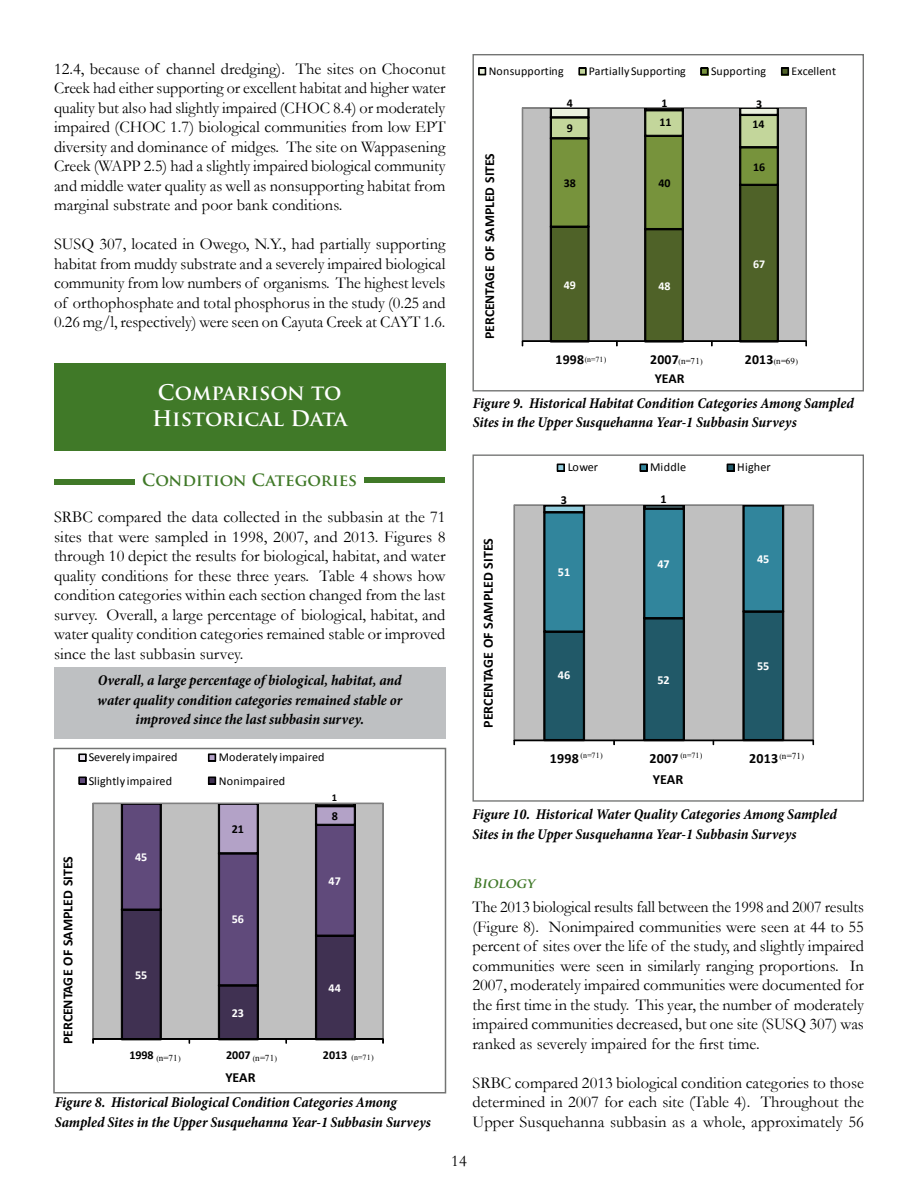
<style>
.page{position:relative;width:918px;height:1188px;background:#fff}
.page>*{position:absolute;margin:0;border:0;box-sizing:border-box;transform-origin:0 0}
.t1{font:700 21px/25.5px "Trajan Pro";color:#fff}
.t2{font:16.5px/19.5px "Garamond";color:#000;text-align:justify}
.t3{font:700 16.5px "Trajan Pro";color:#407928}
.t4{font:italic 700 condensed 15px/19.5px "Minion Pro";letter-spacing:-.005em;color:#000}
.t5{font:700 13.95px "Calibri";color:#000}
.t6{font:700 13.8px "Calibri";letter-spacing:.005em;color:#000}
.t7{font:italic 700 13.5px "Trajan Pro";color:#407928}
.t8{font:12.15px "Calibri";letter-spacing:.02em;color:#000}
.t9{font:700 12.15px "Calibri";letter-spacing:-.005em;color:#fff}
.t10{font:700 12.15px "Calibri";letter-spacing:-.005em;color:#000}
.t11{font:12.15px "Calibri";color:#000}
.t12{font:12px "Calibri";letter-spacing:.02em;color:#000}
.t13{font:700 12px "Calibri";letter-spacing:-.005em;color:#000}
.t14{font:700 12px "Calibri";color:#fff}
.t15{font:700 10.5px "Calibri";color:#000}
.t16{font:9.15px "Times New Roman";color:#000}
.t17{font:9px "Times New Roman";color:#000}
.t18{font:7.95px "Times New Roman";color:#000}
.t19{font:7.8px "Times New Roman";color:#000}
.s1{font-size:7.8px}
.s2{font-size:7.95px}
</style>
<div class="page">
<svg style="left:92px;top:802px;width:292px;height:237px;background:#b6b6b6"></svg>
<div style="left:93px;top:1038px;width:290px;height:2px;border:1px solid #000"></div>
<svg style="left:121px;top:804px;width:235px;height:240px;background:#857d8f"></svg>
<svg style="left:78px;top:753px;width:9px;height:9px"></svg>
<svg style="left:207px;top:753px;width:10px;height:9px"></svg>
<svg style="left:78px;top:776px;width:9px;height:9px"></svg>
<svg style="left:207px;top:776px;width:10px;height:9px"></svg>
<div style="left:53px;top:748px;width:393px;height:345px;border:2px solid #737473"></div>
<div style="left:54px;top:363px;width:392px;height:88px;background:#407928"></div>
<div style="left:54px;top:668px;width:392px;height:72px;background:#bec0c2"></div>
<div style="left:364px;top:477px;width:82px;height:6px;background:#407928"></div>
<div style="left:54px;top:479px;width:81px;height:5px;background:#407928"></div>
<svg style="left:513px;top:504px;width:302px;height:238px;background:#b7b7b7"></svg>
<div style="left:514px;top:740px;width:300px;height:1px;border:1px solid #000"></div>
<svg style="left:544px;top:506px;width:240px;height:239px;background:#708e97"></svg>
<svg style="left:556px;top:463px;width:9px;height:9px"></svg>
<svg style="left:639px;top:463px;width:9px;height:9px"></svg>
<svg style="left:726px;top:463px;width:9px;height:9px"></svg>
<div style="left:473px;top:454px;width:391px;height:348px;border:1px solid #737473"></div>
<svg style="left:521px;top:107px;width:286px;height:236px;background:#b7b7b7"></svg>
<div style="left:522px;top:341px;width:285px;height:1px;border:1px solid #000"></div>
<svg style="left:550px;top:108px;width:228px;height:238px;background:#8c9678"></svg>
<svg style="left:478px;top:67px;width:9px;height:9px"></svg>
<svg style="left:578px;top:67px;width:9px;height:9px"></svg>
<svg style="left:700px;top:67px;width:9px;height:9px"></svg>
<svg style="left:780px;top:67px;width:10px;height:9px"></svg>
<div style="left:473px;top:54px;width:391px;height:337px;border:1px solid #737473"></div>
<p class="t2" style="left:54px;top:58px;width:393px">12.4, because of channel dredging). The sites on Choconut Creek had either supporting or excellent habitat and higher water quality but also had slightly impaired (CHOC 8.4) or moderately impaired (CHOC 1.7) biological communities from low EPT diversity and dominance of midges. The site on Wappasening Creek (WAPP 2.5) had a slightly impaired biological community and middle water quality as well as nonsupporting habitat from marginal substrate and poor bank conditions.</p>
<p class="t2" style="left:54px;top:234px;width:393px">SUSQ 307, located in Owego, N.Y., had partially supporting habitat from muddy substrate and a severely impaired biological community from low numbers of organisms. The highest levels of orthophosphate and total phosphorus in the study (0.25 and 0.26 mg/l, respectively) were seen on Cayuta Creek at CAYT 1.6.</p>
<p class="t1" style="left:152px;top:380px;width:197px">Comparison to<br>Historical Data</p>
<p class="t3" style="left:142px;top:470px;width:216px">Condition Categories</p>
<p class="t2" style="left:54px;top:507px;width:393px">SRBC compared the data collected in the subbasin at the 71 sites that were sampled in 1998, 2007, and 2013. Figures 8 through 10 depict the results for biological, habitat, and water quality conditions for these three years. Table 4 shows how condition categories within each section changed from the last survey. Overall, a large percentage of biological, habitat, and water quality condition categories remained stable or improved since the last subbasin survey.</p>
<p class="t4" style="left:97px;top:670px;width:306px;text-align:center">Overall, a large percentage of biological, habitat, and water quality condition categories remained stable or improved since the last subbasin survey.</p>
<p class="t5" style="left:59px;top:1044px;width:190px;rotate:-90deg">PERCENTAGE OF SAMPLED SITES</p>
<p class="t11" style="left:89px;top:750px;width:90px">Severely impaired</p>
<p class="t8" style="left:219px;top:750px;width:107px">Moderately impaired</p>
<p class="t8" style="left:89px;top:773px;width:85px">Slightly impaired</p>
<p class="t8" style="left:219px;top:773px;width:68px">Nonimpaired</p>
<p class="t9" style="left:135px;top:849px;width:14px">45</p>
<p class="t10" style="left:232px;top:821px;width:14px">21</p>
<p class="t15" style="left:332px;top:790px;width:7px">1</p>
<p class="t10" style="left:332px;top:808px;width:8px">8</p>
<p class="t9" style="left:135px;top:967px;width:14px">55</p>
<p class="t9" style="left:232px;top:912px;width:14px">56</p>
<p class="t9" style="left:232px;top:1005px;width:14px">23</p>
<p class="t9" style="left:329px;top:873px;width:14px">47</p>
<p class="t9" style="left:329px;top:980px;width:14px">44</p>
<p class="t10" style="left:129px;top:1047px;width:26px">1998</p>
<p class="t10" style="left:226px;top:1047px;width:26px">2007</p>
<p class="t10" style="left:323px;top:1047px;width:26px">2013</p>
<p class="t16" style="left:156px;top:1052px;width:26px"><span class="s1">(</span>n=71<span class="s1">)</span></p>
<p class="t16" style="left:253px;top:1052px;width:26px"><span class="s1">(</span>n=71<span class="s1">)</span></p>
<p class="t19" style="left:352px;top:1052px;width:23px">(n=71)</p>
<p class="t5" style="left:225px;top:1068px;width:32px">YEAR</p>
<p class="t4" style="left:55px;top:1093px;width:378px">Figure 8. Historical Biological Condition Categories Among<br>Sampled Sites in the Upper Susquehanna Year-1 Subbasin Surveys</p>
<p class="t12" style="left:489px;top:64px;width:76px">Nonsupporting</p>
<p class="t12" style="left:589px;top:64px;width:98px">Partially Supporting</p>
<p class="t12" style="left:711px;top:64px;width:57px">Supporting</p>
<p class="t12" style="left:792px;top:64px;width:46px">Excellent</p>
<p class="t13" style="left:567px;top:95px;width:8px">4</p>
<p class="t13" style="left:661px;top:95px;width:8px">1</p>
<p class="t13" style="left:756px;top:96px;width:8px">3</p>
<p class="t6" style="left:481px;top:339px;width:187px;rotate:-90deg">PERCENTAGE OF SAMPLED SITES</p>
<p class="t13" style="left:567px;top:121px;width:8px">9</p>
<p class="t13" style="left:660px;top:115px;width:14px">11</p>
<p class="t13" style="left:753px;top:117px;width:14px">14</p>
<p class="t13" style="left:753px;top:159px;width:14px">16</p>
<p class="t13" style="left:564px;top:175px;width:14px">38</p>
<p class="t13" style="left:658px;top:175px;width:14px">40</p>
<p class="t14" style="left:564px;top:277px;width:14px">49</p>
<p class="t14" style="left:658px;top:278px;width:14px">48</p>
<p class="t14" style="left:753px;top:256px;width:14px">67</p>
<p class="t6" style="left:556px;top:350px;width:30px">1998</p>
<p class="t6" style="left:650px;top:350px;width:30px">2007</p>
<p class="t6" style="left:745px;top:350px;width:30px">2013</p>
<p class="t19" style="left:585px;top:355px;width:23px">(n=71)</p>
<p class="t17" style="left:679px;top:355px;width:26px"><span class="s1">(</span>n=71<span class="s1">)</span></p>
<p class="t17" style="left:774px;top:355px;width:26px"><span class="s1">(</span>n=69<span class="s1">)</span></p>
<p class="t6" style="left:655px;top:369px;width:31px">YEAR</p>
<p class="t4" style="left:473px;top:393px;width:383px">Figure 9. Historical Habitat Condition Categories Among Sampled<br>Sites in the Upper Susquehanna Year-1 Subbasin Surveys</p>
<p class="t8" style="left:568px;top:460px;width:32px">Lower</p>
<p class="t8" style="left:650px;top:460px;width:37px">Middle</p>
<p class="t8" style="left:737px;top:460px;width:35px">Higher</p>
<p class="t5" style="left:479px;top:728px;width:191px;rotate:-90deg">PERCENTAGE OF SAMPLED SITES</p>
<p class="t10" style="left:561px;top:492px;width:8px">3</p>
<p class="t10" style="left:661px;top:491px;width:8px">1</p>
<p class="t9" style="left:558px;top:564px;width:14px">51</p>
<p class="t9" style="left:558px;top:667px;width:14px">46</p>
<p class="t9" style="left:658px;top:556px;width:14px">47</p>
<p class="t9" style="left:658px;top:672px;width:14px">52</p>
<p class="t9" style="left:757px;top:551px;width:14px">45</p>
<p class="t9" style="left:757px;top:658px;width:14px">55</p>
<p class="t18" style="left:581px;top:750px;width:24px">(n=71)</p>
<p class="t18" style="left:680px;top:750px;width:24px">(n=71)</p>
<p class="t16" style="left:780px;top:750px;width:26px"><span class="s2">(</span>n=71<span class="s2">)</span></p>
<p class="t5" style="left:550px;top:750px;width:31px">1998</p>
<p class="t5" style="left:650px;top:750px;width:31px">2007</p>
<p class="t5" style="left:749px;top:750px;width:31px">2013</p>
<p class="t5" style="left:653px;top:771px;width:32px">YEAR</p>
<p class="t4" style="left:473px;top:805px;width:366px">Figure 10. Historical Water Quality Categories Among Sampled<br>Sites in the Upper Susquehanna Year-1 Subbasin Surveys</p>
<p class="t7" style="left:472px;top:874px;width:64px">Biology</p>
<p class="t2" style="left:472px;top:897px;width:393px">The 2013 biological results fall between the 1998 and 2007 results (Figure 8). Nonimpaired communities were seen at 44 to 55 percent of sites over the life of the study, and slightly impaired communities were seen in similarly ranging proportions. In 2007, moderately impaired communities were documented for the first time in the study. This year, the number of moderately impaired communities decreased, but one site (SUSQ 307) was ranked as severely impaired for the first time.</p>
<p class="t2" style="left:472px;top:1072px;width:393px">SRBC compared 2013 biological condition categories to those determined in 2007 for each site (Table 4). Throughout the Upper Susquehanna subbasin as a whole, approximately 56</p>
<p class="t2" style="left:451px;top:1150px;width:17px">14</p>
</div>
